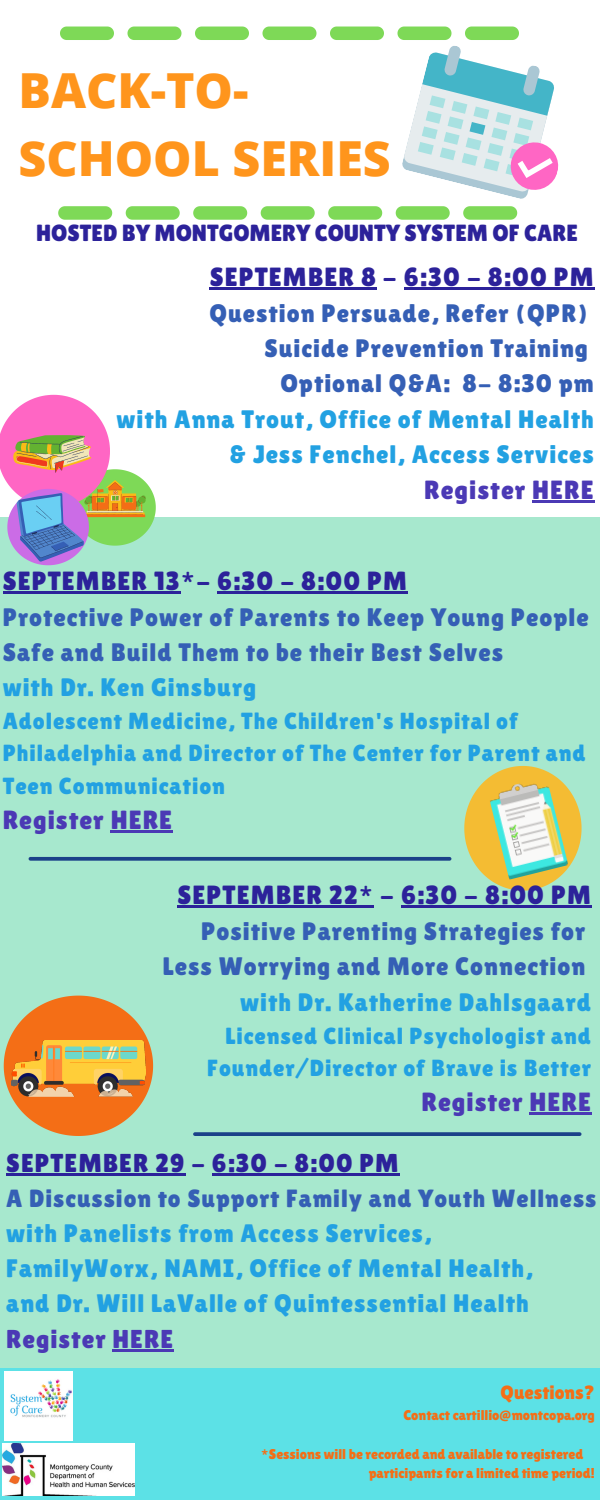
<style>
.page{position:relative;width:600px;height:1500px;background:#fff}
.page>*{position:absolute;margin:0;border:0;box-sizing:border-box;transform-origin:0 0}
.t1{font:800 48.3px/67.5px "Open Sans";color:#ff951c}
.t2{font:26.3px "Lilita One";letter-spacing:.04em;color:#2c229a}
.t3{font:26.3px "Lilita One";letter-spacing:.04em;color:#4b39b5}
.t4{font:25.9px "Lilita One";letter-spacing:.04em;color:#2c229a}
.t5{font:25.9px "Lilita One";letter-spacing:.04em;color:#4b39b5}
.t6{font:25.3px "Lilita One";letter-spacing:.04em;color:#22a1e2}
.t7{font:25.3px/35.2px "Lilita One";letter-spacing:.04em;color:#355fb5}
.t8{font:24.9px "Lilita One";letter-spacing:.04em;color:#355fb5}
.t9{font:23.4px "Lilita One";color:#2c229a}
.t10{font:23.3px/32.2px "Lilita One";letter-spacing:.04em;color:#22a1e2}
.t11{font:19.1px "Lilita One";color:#f46e16}
.t12{font:14.1px "Lilita One";color:#f46e16}
</style>
<div class="page">
<svg style="left:60px;top:27px;width:499px;height:172px"></svg>
<svg style="left:58px;top:206px;width:459px;height:14px"></svg>
<div style="left:0;top:708px;width:600px;height:792px;background:#5ce1e6"></div>
<div style="left:0;top:518px;width:600px;height:850px;background:#a7e8ce"></div>
<svg style="left:464px;top:766px;width:118px;height:125px"></svg>
<img style="left:487px;top:777px;width:81px;height:103px">
<svg style="left:0;top:395px;width:156px;height:170px"></svg>
<hr style="left:111px;top:830px;width:62px;height:3px;background:#4b39b5">
<hr style="left:3px;top:591px;width:178px;height:2px;background:#2c229a">
<hr style="left:217px;top:591px;width:191px;height:2px;background:#2c229a">
<svg style="left:30px;top:857px;width:420px;height:4px;background:#254d8e"></svg>
<svg style="left:195px;top:1132px;width:385px;height:4px;background:#234a8d"></svg>
<img style="left:5px;top:1372px;width:68px;height:68px">
<hr style="left:530px;top:1113px;width:62px;height:2px;background:#4b39b5">
<hr style="left:178px;top:906px;width:196px;height:2px;background:#2c229a">
<hr style="left:401px;top:906px;width:191px;height:2px;background:#2c229a">
<svg style="left:4px;top:996px;width:149px;height:140px"></svg>
<img style="left:11px;top:1041px;width:135px;height:55px">
<img style="left:2px;top:1443px;width:132px;height:52px">
<hr style="left:532px;top:500px;width:63px;height:3px;background:#4b39b5">
<hr style="left:210px;top:287px;width:167px;height:3px;background:#2c229a">
<hr style="left:404px;top:287px;width:191px;height:3px;background:#2c229a">
<hr style="left:113px;top:1350px;width:61px;height:2px;background:#4b39b5">
<hr style="left:6px;top:1173px;width:179px;height:3px;background:#2c229a">
<hr style="left:212px;top:1173px;width:188px;height:3px;background:#2c229a">
<p class="t1" style="left:18px;top:56px;width:374px">BACK-TO-<br>SCHOOL SERIES</p>
<p class="t9" style="left:36px;top:220px;width:543px">HOSTED BY MONTGOMERY COUNTY SYSTEM OF CARE</p>
<p class="t2" style="left:210px;top:262px;width:386px">SEPTEMBER 8 - 6:30 - 8:00 PM</p>
<p class="t7" style="left:209px;top:295px;width:380px">Question Persuade, Refer (QPR)</p>
<p class="t7" style="left:264px;top:331px;width:325px">Suicide Prevention Training</p>
<p class="t7" style="left:280px;top:366px;width:315px">Optional Q&amp;A: 8- 8:30 pm</p>
<p class="t6" style="left:116px;top:404px;width:479px">with Anna Trout, Office of Mental Health</p>
<p class="t6" style="left:229px;top:439px;width:366px">&amp; Jess Fenchel, Access Services</p>
<p class="t3" style="left:424px;top:475px;width:171px">Register HERE</p>
<p class="t2" style="left:3px;top:565px;width:406px">SEPTEMBER 13*- 6:30 - 8:00 PM</p>
<p class="t7" style="left:3px;top:599px;width:588px">Protective Power of Parents to Keep Young People<br>Safe and Build Them to be their Best Selves</p>
<p class="t6" style="left:3px;top:673px;width:255px">with Dr. Ken Ginsburg</p>
<p class="t10" style="left:3px;top:705px;width:584px">Adolescent Medicine, The Children's Hospital of<br>Philadelphia and Director of The Center for Parent and<br>Teen Communication</p>
<p class="t3" style="left:3px;top:805px;width:171px">Register HERE</p>
<p class="t2" style="left:178px;top:880px;width:415px">SEPTEMBER 22* - 6:30 - 8:00 PM</p>
<p class="t7" style="left:201px;top:914px;width:386px">Positive Parenting Strategies for</p>
<p class="t7" style="left:163px;top:949px;width:424px">Less Worrying and More Connection</p>
<p class="t6" style="left:240px;top:987px;width:352px">with Dr. Katherine Dahlsgaard</p>
<p class="t10" style="left:225px;top:1019px;width:367px">Licensed Clinical Psychologist and</p>
<p class="t10" style="left:207px;top:1052px;width:386px">Founder/Director of Brave is Better</p>
<p class="t3" style="left:422px;top:1087px;width:171px">Register HERE</p>
<p class="t4" style="left:6px;top:1148px;width:394px">SEPTEMBER 29 - 6:30 - 8:00 PM</p>
<p class="t8" style="left:6px;top:1184px;width:592px">A Discussion to Support Family and Youth Wellness</p>
<p class="t6" style="left:6px;top:1218px;width:427px">with Panelists from Access Services,</p>
<p class="t6" style="left:6px;top:1254px;width:528px">FamilyWorx, NAMI, Office of Mental Health,</p>
<p class="t6" style="left:6px;top:1289px;width:524px">and Dr. Will LaValle of Quintessential Health</p>
<p class="t5" style="left:6px;top:1324px;width:168px">Register HERE</p>
<p class="t11" style="left:501px;top:1381px;width:96px">Questions?</p>
<p class="t12" style="left:403px;top:1407px;width:193px">Contact cartillio@montcopa.org</p>
<p class="t12" style="left:261px;top:1446px;width:324px">*Sessions will be recorded and available to registered</p>
<p class="t12" style="left:369px;top:1465px;width:228px">participants for a limited time period!</p>
</div>
